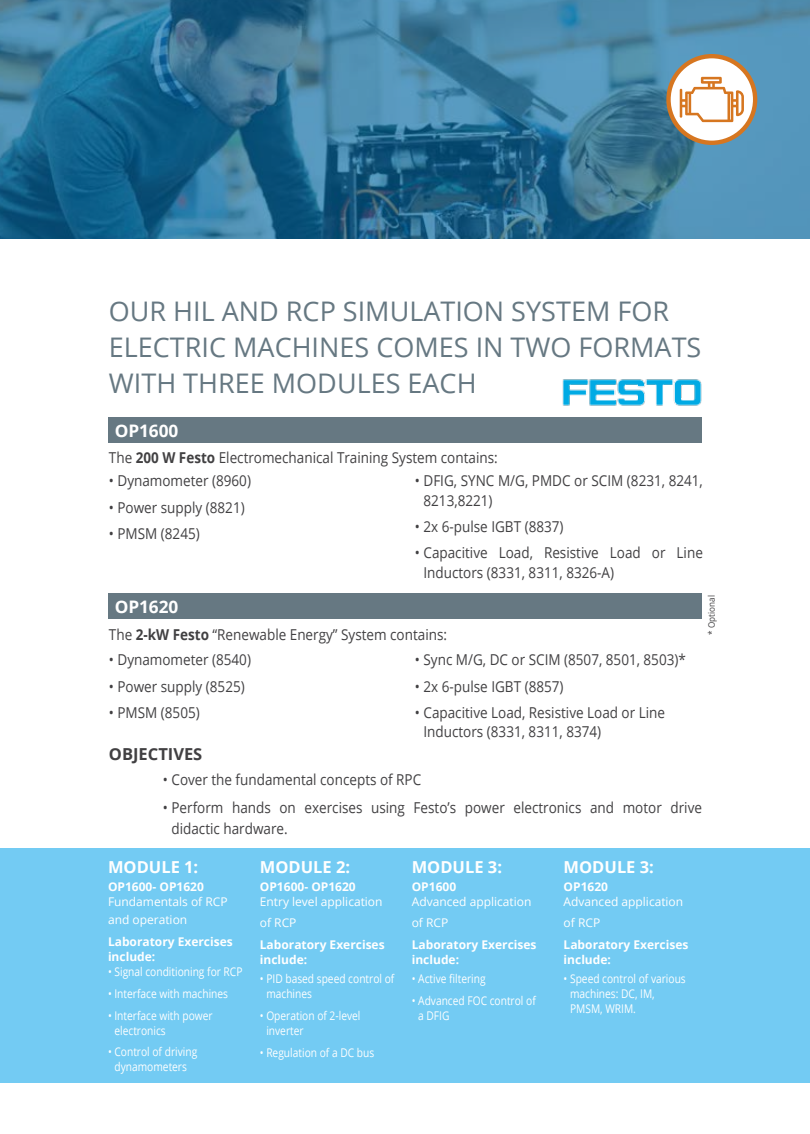
<style>
.page{position:relative;width:810px;height:1134px;background:#fff}
.page>*{position:absolute;margin:0;border:0;box-sizing:border-box;transform-origin:0 0}
.t1{font:27px "Open Sans";color:#667882}
.t2{font:700 17.25px "Open Sans";letter-spacing:-.005em;color:#fff}
.t3{font:700 16.5px "Open Sans";color:#fff}
.t4{font:700 16.5px "Open Sans";color:#414042}
.t5{font:15px/19.5px "Open Sans";color:#414042;scale:.9 1}
.t6{font:12px/15px "Open Sans";color:#fff;scale:.85 1}
.t7{font:700 12px/15px "Open Sans";color:#fff}
.t8{font:12px/21px "Open Sans";color:#fff}
.t9{font:9px "Open Sans";color:#414042;scale:.9 1}
.s1{font-weight:700}
</style>
<div class="page">
<img style="left:0;top:0;width:810px;height:239px">
<div style="left:0;top:849px;width:810px;height:234px;background:#73cbf3"></div>
<img style="left:562px;top:379px;width:140px;height:27px">
<div style="left:108px;top:417px;width:594px;height:26px;background:#667882"></div>
<div style="left:108px;top:593px;width:594px;height:26px;background:#667882"></div>
<svg style="left:669px;top:56px;width:86px;height:87px"></svg>
<div style="left:666px;top:54px;width:91px;height:91px;border:4px solid #d67620;border-radius:50%"></div>
<svg style="left:680px;top:77px;width:64px;height:45px"></svg>
<h1 class="t1" style="left:109px;top:292px;width:265px">our HIL and RCP Simulati</h1>
<h1 class="t1" style="left:463px;top:292px;width:96px">on System</h1>
<h1 class="t1" style="left:617px;top:292px;width:47px">for</h1>
<h1 class="t1" style="left:109px;top:328px;width:31px">Electric</h1>
<h1 class="t1" style="left:233px;top:328px;width:41px">Machi</h1>
<h1 class="t1" style="left:319px;top:328px;width:77px">nes come</h1>
<h1 class="t1" style="left:454px;top:328px;width:78px">s in two</h1>
<h1 class="t1" style="left:579px;top:328px;width:19px">format</h1>
<h1 class="t1" style="left:687px;top:328px;width:16px">s</h1>
<h1 class="t1" style="left:109px;top:364px;width:18px">with</h1>
<h1 class="t1" style="left:183px;top:364px;width:17px">three</h1>
<h1 class="t1" style="left:272px;top:364px;width:63px">modules</h1>
<h1 class="t1" style="left:408px;top:364px;width:17px">each</h1>
<p class="t2" style="left:115px;top:419px;width:65px">OP1600</p>
<p class="t5" style="left:109px;top:447px;width:434px">The <span class="s1">200 W Festo</span> Electromechanical Training System contains:</p>
<p class="t5" style="left:109px;top:471px;width:159px">• Dynamometer (8960)</p>
<p class="t5" style="left:109px;top:497px;width:152px">• Power supply (8821)</p>
<p class="t5" style="left:109px;top:523px;width:102px">• PMSM (8245)</p>
<p class="t5" style="left:424px;top:471px;width:312px;text-indent:-9px">• DFIG, SYN C M/G, PMDC or SCIM (8231, 8241,<br>8213,8221)</p>
<p class="t5" style="left:415px;top:517px;width:167px">• 2x 6-pulse IGBT (8837)</p>
<p class="t5" style="left:424px;top:543px;width:312px;text-indent:-9px">• Capacitive Load, Resistive Load or Line<br>Inductors (8331, 8311, 8326-A)</p>
<p class="t2" style="left:115px;top:594px;width:65px">OP1620</p>
<p class="t9" style="left:705px;top:635px;width:45px;rotate:-90deg">* Optional</p>
<p class="t5" style="left:109px;top:625px;width:377px">The <span class="s1">2-kW Festo</span> “Renewable Energy” System contains:</p>
<p class="t5" style="left:109px;top:650px;width:159px">• Dynamometer (8540)</p>
<p class="t5" style="left:109px;top:676px;width:152px">• Power supply (8525)</p>
<p class="t5" style="left:109px;top:702px;width:102px">• PMSM (8505)</p>
<p class="t5" style="left:415px;top:650px;width:303px">• Sync M/G, DC or SCIM (8507, 8501, 8503)*</p>
<p class="t5" style="left:415px;top:676px;width:167px">• 2x 6-pulse IGBT (8857)</p>
<p class="t5" style="left:424px;top:702px;width:270px;text-indent:-9px">• Capacitive Load, Resistive Load or Line<br>Inductors (8331, 8311, 8374)</p>
<p class="t4" style="left:109px;top:742px;width:85px">Objectives</p>
<p class="t5" style="left:163px;top:769px;width:289px">• Cover the fundamental concepts of RPC</p>
<p class="t5" style="left:172px;top:796px;width:591px;line-height:21px;text-indent:-9px">• Perform hands on exercises using Festo’s power electronics and motor drive didactic hardware.</p>
<p class="t3" style="left:108px;top:856px;width:92px">MODULE 1:</p>
<p class="t7" style="left:108px;top:879px;width:97px">OP1600- OP1620</p>
<p class="t8" style="left:108px;top:893px;width:121px;line-height:18px">Fundamentals of RCP and operation</p>
<p class="t7" style="left:108px;top:934px;width:126px">Laboratory Exercises include:</p>
<p class="t6" style="left:108px;top:964px;width:160px">• Signal conditioning for RCP</p>
<p class="t6" style="left:108px;top:986px;width:143px">• Interface with machines</p>
<p class="t6" style="left:114px;top:1007px;width:117px;text-indent:-6px">• Interface with power electronics</p>
<p class="t6" style="left:108px;top:1044px;width:107px;text-align:center">• Control of driving dynamometers</p>
<p class="t3" style="left:260px;top:856px;width:92px">MODULE 2:</p>
<p class="t7" style="left:260px;top:879px;width:97px">OP1600- OP1620</p>
<p class="t8" style="left:260px;top:891px;width:124px">Entry level application of RCP</p>
<p class="t7" style="left:260px;top:937px;width:126px">Laboratory Exercises include:</p>
<p class="t6" style="left:266px;top:971px;width:152px;text-indent:-6px">• PID based speed control of machines</p>
<p class="t6" style="left:266px;top:1008px;width:112px;text-indent:-6px">• O peration of 2-level inverter</p>
<p class="t6" style="left:260px;top:1045px;width:136px">• Regulation of a DC bus</p>
<p class="t3" style="left:412px;top:856px;width:92px">MODULE 3:</p>
<p class="t7" style="left:412px;top:879px;width:46px">OP1600</p>
<p class="t8" style="left:412px;top:891px;width:121px">Advanced application of RCP</p>
<p class="t7" style="left:412px;top:937px;width:126px">Laboratory Exercises include:</p>
<p class="t6" style="left:412px;top:971px;width:89px">• Active filtering</p>
<p class="t6" style="left:418px;top:993px;width:140px;text-indent:-6px">• Advanced FOC control of a DFIG</p>
<p class="t3" style="left:564px;top:856px;width:92px">MODULE 3:</p>
<p class="t7" style="left:564px;top:879px;width:46px">OP1620</p>
<p class="t8" style="left:564px;top:891px;width:121px">Advanced application of RCP</p>
<p class="t7" style="left:564px;top:937px;width:126px">Laboratory Exercises include:</p>
<p class="t6" style="left:570px;top:971px;width:138px;text-indent:-6px">• Speed control of various machines: DC, IM,<br>PMSM, WRIM.</p>
</div>
